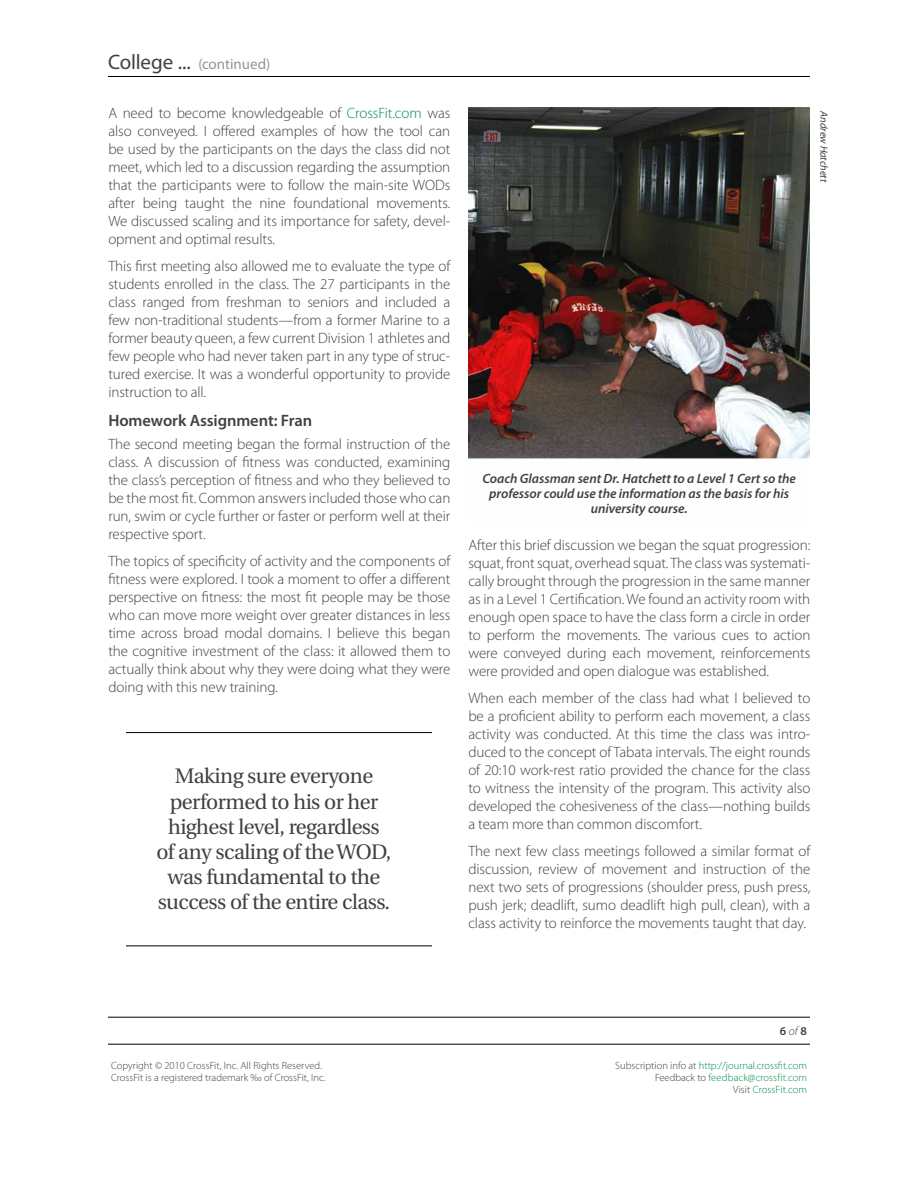
<style>
.page{position:relative;width:918px;height:1188px;background:#fff}
.page>*{position:absolute;margin:0;border:0;box-sizing:border-box;transform-origin:0 0}
.t1{font:21px/25.2px "Utopia";letter-spacing:-.025em;color:#414042;text-align:center}
.t2{font:600 16.5px "Myriad Pro";letter-spacing:-.005em;color:#414042}
.t3{font:300 15px/18px "Myriad Pro";letter-spacing:-.005em;color:#414042;text-align:justify}
.t4{font:15px "Myriad Pro";letter-spacing:-.005em;color:#939598}
.t5{font:italic 600 13.5px/15px "Myriad Pro";letter-spacing:-.005em;color:#414042;text-align:center}
.t6{font:600 12px "Myriad Pro";color:#414042}
.t7{font:300 10.5px/12px "Myriad Pro";color:#008d49;text-align:right}
.t8{font:300 10.5px/12px "Myriad Pro";color:#414042}
.t9{font:italic 10.5px "Myriad Pro";letter-spacing:-.005em;color:#414042}
.s1{font-size:21px;color:#414042}
.s2{color:#008d49}
.s3{font-weight:300;font-style:italic}
.s4{color:#414042}
</style>
<div class="page">
<hr style="left:108px;top:76px;width:702px;height:1px;background:#000">
<hr style="left:108px;top:1017px;width:702px;height:1px;background:#000">
<hr style="left:108px;top:1044px;width:702px;height:1px;background:#000">
<hr style="left:126px;top:732px;width:306px;height:1px;background:#000">
<hr style="left:126px;top:946px;width:306px;height:1px;background:#000">
<img style="left:468px;top:107px;width:342px;height:353px">
<p class="t4" style="left:108px;top:56px;width:164px"><span class="s1">College ...</span> (continued)</p>
<p class="t3" style="left:108px;top:105px;width:344px">A need to become knowledgeable of <span class="s2">CrossFit.com</span> was also conveyed. I offered examples of how the tool can be used by the participants on the days the class did not meet, which led to a discussion regarding the assumption that the participants were to follow the main-site WODs after being taught the nine foundational movements.<br>We discussed scaling and its importance for safety, devel&shy;opment and optimal results.</p>
<p class="t3" style="left:108px;top:258px;width:344px">This first meeting also allowed me to evaluate the type of students enrolled in the class. The 27 participants in the class ranged from freshman to seniors and included a few non-traditional students—from a former Marine to a former beauty queen, a few current Division 1 athletes and few people who had never taken part in any type of struc&shy;tured exercise. It was a wonderful opportunity to provide instruction to all.</p>
<p class="t2" style="left:108px;top:412px;width:205px">Homework Assignment: Fran</p>
<p class="t3" style="left:108px;top:435px;width:344px">The second meeting began the formal instruction of the class. A discussion of fitness was conducted, examining the class’s perception of fitness and who they believed to be the most fit. Common answers included those who can run, swim or cycle further or faster or perform well at their respective sport.</p>
<p class="t3" style="left:108px;top:552px;width:344px">The topics of specificity of activity and the components of fitness were explored. I took a moment to offer a different perspective on fitness: the most fit people may be those who can move more weight over greater distances in less time across broad modal domains. I believe this began the cognitive investment of the class: it allowed them to actually think about why they were doing what they were doing with this new training.</p>
<h1 class="t1" style="left:156px;top:764px;width:237px">Making sure everyone performed to his or her highest level, regardless<br>of any scaling of the WOD, was fundamental to the success of the entire class.</h1>
<p class="t9" style="left:830px;top:111px;width:72px;rotate:90deg">Andrew Hatchett</p>
<p class="t5" style="left:482px;top:471px;width:315px">Coach Glassman sent Dr. Hatchett to a Level 1 Cert so the professor could use the information as the basis for his university course.</p>
<p class="t3" style="left:468px;top:537px;width:344px">After this brief discussion we began the squat progression: squat, front squat, overhead squat. The class was systemati&shy;cally brought through the progression in the same manner as in a Level 1 Certification. We found an activity room with enough open space to have the class form a circle in order to perform the movements. The various cues to action were conveyed during each movement, reinforcements were provided and open dialogue was established.</p>
<p class="t3" style="left:468px;top:690px;width:344px">When each member of the class had what I believed to be a proficient ability to perform each movement, a class activity was conducted. At this time the class was intro&shy;duced to the concept of Tabata intervals. The eight rounds of 20:10 work-rest ratio provided the chance for the class to witness the intensity of the program. This activity also developed the cohesiveness of the class—nothing builds a team more than common discomfort.</p>
<p class="t3" style="left:468px;top:843px;width:344px">The next few class meetings followed a similar format of discussion, review of movement and instruction of the next two sets of progressions (shoulder press, push press, push jerk; deadlift, sumo deadlift high pull, clean), with a class activity to reinforce the movements taught that day.</p>
<p class="t6" style="left:780px;top:1024px;width:29px">6<span class="s3">of</span>8</p>
<p class="t8" style="left:111px;top:1060px;width:216px">Copyright © 2010 CrossFit, Inc. All Rights Reserved.<br>CrossFit is a registered trademark ‰ of CrossFit, Inc.</p>
<p class="t7" style="left:615px;top:1060px;width:193px"><span class="s4">Subscription info at</span> http://journal.crossfit.com<br><span class="s4">Feedback to</span> feedback@crossfit.com<br><span class="s4">Visit</span> CrossFit.com</p>
</div>
